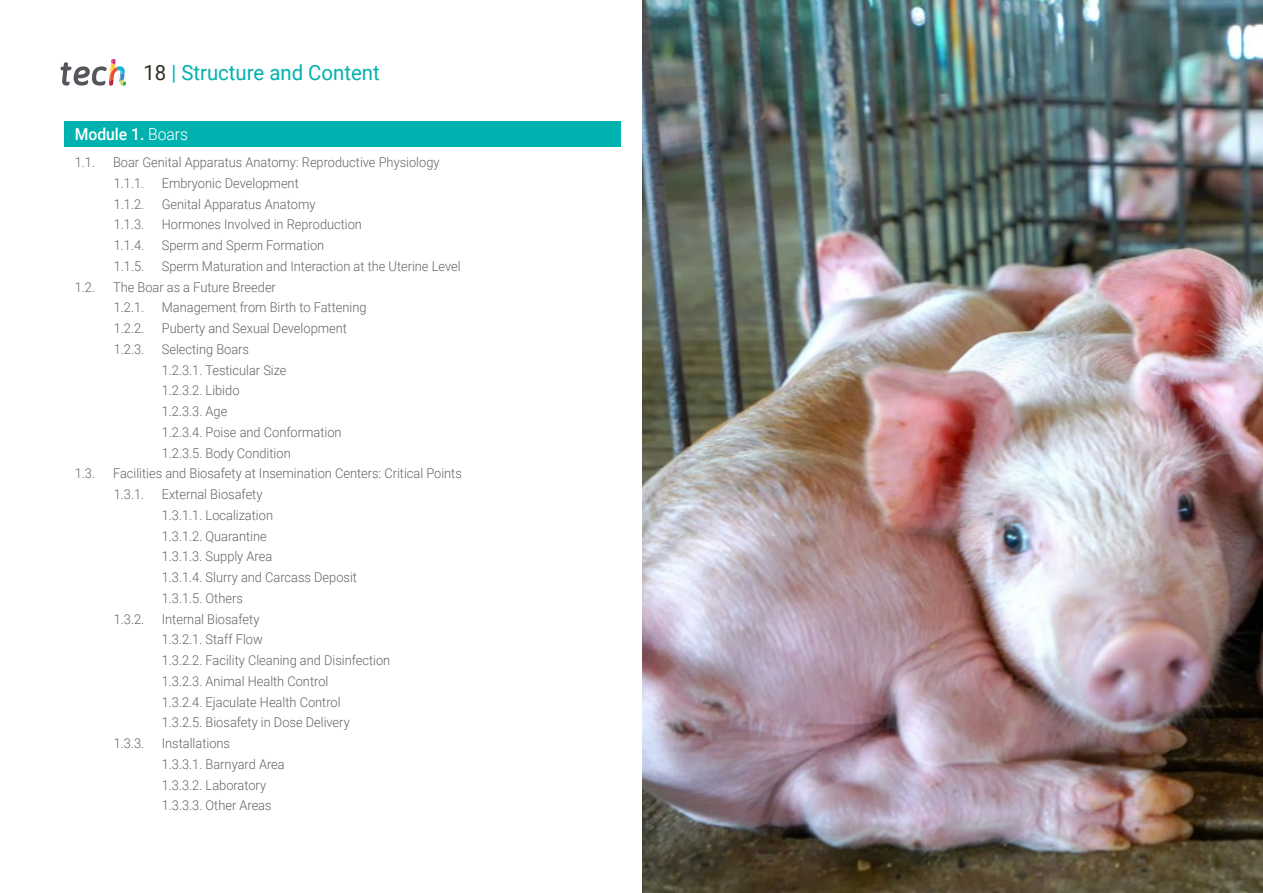
<style>
.page{position:relative;width:1263px;height:893px;background:#fff}
.page>*{position:absolute;margin:0;border:0;box-sizing:border-box;transform-origin:0 0}
.t1{font:21px "Roboto";color:#00b2af}
.t2{font:500 16.5px "Roboto";color:#fff;scale:.95 1}
.t3{font:300 13.5px/20.7px "Roboto";color:#61646a;scale:.95 1}
.s1{color:#312e20}
.s2{font-weight:300}
</style>
<div class="page">
<div style="left:64px;top:121px;width:557px;height:25px;background:#00b2af"></div>
<svg style="left:61px;top:59px;width:65px;height:27px"></svg>
<img style="left:642px;top:0;width:621px;height:893px">
<h1 class="t1" style="left:144px;top:57px;width:238px"><span class="s1">18</span> | Structure and Content</h1>
<p class="t2" style="left:75px;top:123px;width:121px">Module 1. <span class="s2">Boars</span></p>
<p class="t3" style="left:75px;top:151px;width:23px">1.1.</p>
<p class="t3" style="left:113px;top:151px;width:345px">Boar Genital Apparatus Anatomy: Reproductive Physiology<br>1.1.1.</p>
<p class="t3" style="left:162px;top:172px;width:146px">Embryonic Development</p>
<p class="t3" style="left:114px;top:193px;width:34px">1.1.2.</p>
<p class="t3" style="left:162px;top:193px;width:163px">Genital Apparatus Anatomy</p>
<p class="t3" style="left:114px;top:214px;width:34px">1.1.3.</p>
<p class="t3" style="left:162px;top:214px;width:212px">Hormones Involved in Reproduction</p>
<p class="t3" style="left:114px;top:234px;width:34px">1.1.4.</p>
<p class="t3" style="left:162px;top:234px;width:172px">Sperm and Sperm Formation</p>
<p class="t3" style="left:114px;top:255px;width:34px">1.1.5.</p>
<p class="t3" style="left:162px;top:255px;width:316px">Sperm Maturation and Interaction at the Uterine Level</p>
<p class="t3" style="left:75px;top:276px;width:23px">1.2.</p>
<p class="t3" style="left:113px;top:276px;width:173px">The Boar as a Future Breeder<br>1.2.1.</p>
<p class="t3" style="left:162px;top:297px;width:217px">Management from Birth to Fattening</p>
<p class="t3" style="left:114px;top:317px;width:34px">1.2.2.</p>
<p class="t3" style="left:162px;top:317px;width:196px">Puberty and Sexual Development</p>
<p class="t3" style="left:114px;top:338px;width:34px">1.2.3.</p>
<p class="t3" style="left:162px;top:338px;width:191px">Selecting Boars<br>1.2.3.1. Testicular Size<br>1.2.3.2. Libido<br>1.2.3.3. Age<br>1.2.3.4. Poise and Conformation<br>1.2.3.5. Body Condition</p>
<p class="t3" style="left:75px;top:463px;width:23px">1.3.</p>
<p class="t3" style="left:113px;top:463px;width:369px">Facilities and Biosafety at Insemination Centers: Critical Points<br>1.3.1.</p>
<p class="t3" style="left:162px;top:483px;width:207px">External Biosafety<br>1.3.1.1. Localization<br>1.3.1.2. Quarantine<br>1.3.1.3. Supply Area<br>1.3.1.4. Slurry and Carcass Deposit<br>1.3.1.5. Others</p>
<p class="t3" style="left:114px;top:608px;width:34px">1.3.2.</p>
<p class="t3" style="left:162px;top:608px;width:242px">Internal Biosafety<br>1.3.2.1. Staff Flow<br>1.3.2.2. Facility Cleaning and Disinfection<br>1.3.2.3. Animal Health Control<br>1.3.2.4. Ejaculate Health Control<br>1.3.2.5. Biosafety in Dose Delivery</p>
<p class="t3" style="left:114px;top:732px;width:34px">1.3.3.</p>
<p class="t3" style="left:162px;top:732px;width:131px">Installations<br>1.3.3.1. Barnyard Area<br>1.3.3.2. Laboratory<br>1.3.3.3. Other Areas</p>
</div>
